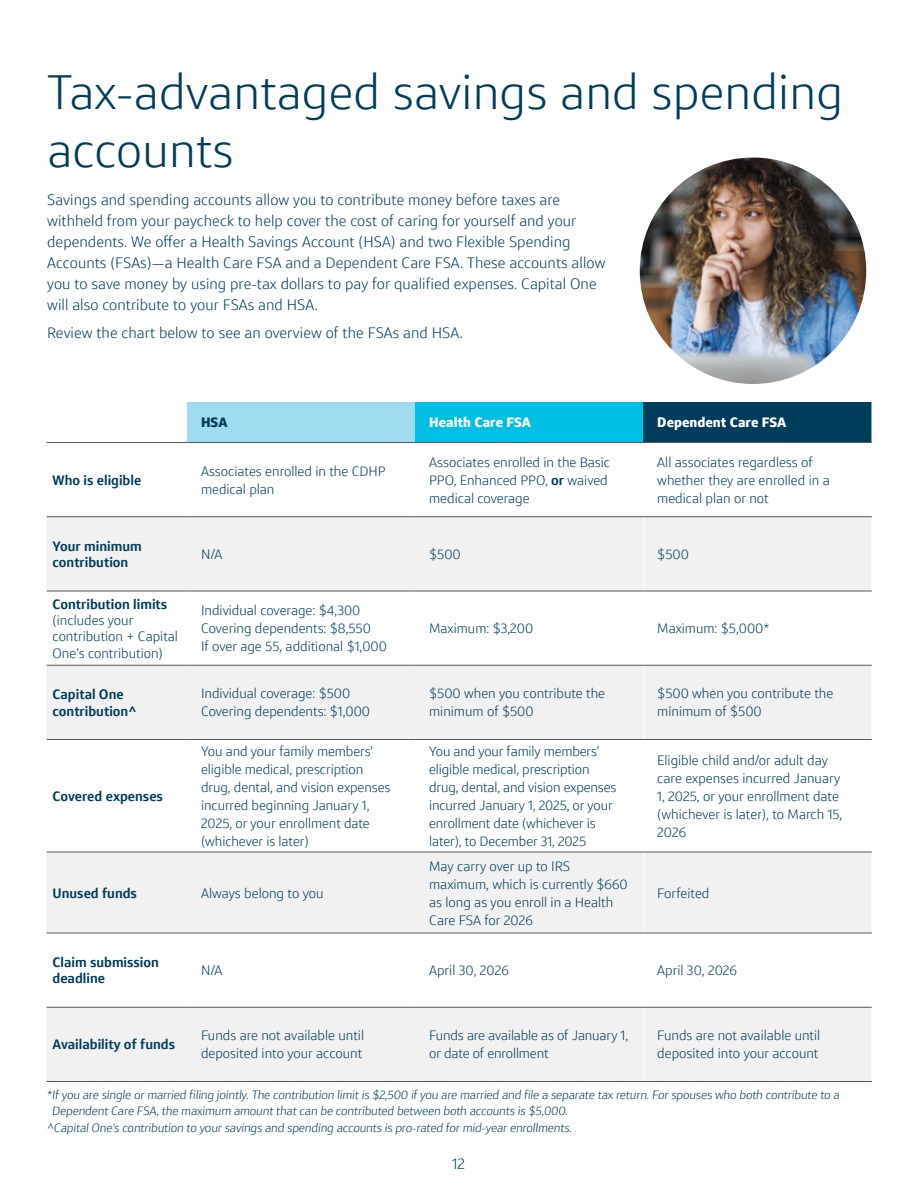
<style>
.page{position:relative;width:918px;height:1188px;background:#fff}
.page>*{position:absolute;margin:0;border:0;box-sizing:border-box;transform-origin:0 0}
.t1{font:300 48px/57.6px "Optimist";letter-spacing:.005em;color:#013d5b}
.t2{font:300 15px/21px "Optimist";letter-spacing:.005em;color:#013d5b}
.t3{font:300 13.5px/18px "Optimist";color:#013d5b}
.t4{font:600 13.5px/16.2px "Optimist";color:#013d5b}
.t5{font:700 13.5px "Optimist";color:#fff}
.t6{font:700 13.5px "Optimist";color:#013d5b}
.t7{font:300 12px "Optimist";color:#013d5b}
.s1{font-weight:600}
</style>
<div class="page">
<div style="left:188px;top:402px;width:228px;height:40px;background:#9fdcf0"></div>
<div style="left:416px;top:402px;width:228px;height:40px;background:#00bfe4"></div>
<div style="left:644px;top:402px;width:228px;height:40px;background:#013d5b"></div>
<svg style="left:47px;top:517px;width:825px;height:564px;fill:#f1f1f1"></svg>
<hr style="left:47px;top:442px;width:141px;height:1px;background:#56565a">
<hr style="left:47px;top:516px;width:141px;height:1px;background:#56565a">
<hr style="left:47px;top:591px;width:141px;height:1px;background:#56565a">
<hr style="left:47px;top:665px;width:141px;height:1px;background:#56565a">
<hr style="left:47px;top:739px;width:141px;height:1px;background:#56565a">
<hr style="left:47px;top:852px;width:141px;height:1px;background:#56565a">
<hr style="left:47px;top:933px;width:141px;height:1px;background:#56565a">
<hr style="left:47px;top:1007px;width:141px;height:1px;background:#56565a">
<hr style="left:644px;top:517px;width:1px;height:74px;background:#fff">
<hr style="left:644px;top:591px;width:1px;height:74px;background:#fff">
<hr style="left:644px;top:665px;width:1px;height:74px;background:#fff">
<hr style="left:644px;top:740px;width:1px;height:112px;background:#fff">
<hr style="left:644px;top:852px;width:1px;height:81px;background:#fff">
<hr style="left:644px;top:933px;width:1px;height:74px;background:#fff">
<hr style="left:644px;top:1007px;width:1px;height:74px;background:#fff">
<hr style="left:188px;top:442px;width:228px;height:1px;background:#56565a">
<hr style="left:416px;top:442px;width:228px;height:1px;background:#56565a">
<hr style="left:644px;top:442px;width:228px;height:1px;background:#56565a">
<hr style="left:188px;top:516px;width:228px;height:1px;background:#56565a">
<hr style="left:416px;top:516px;width:228px;height:1px;background:#56565a">
<hr style="left:644px;top:516px;width:228px;height:1px;background:#56565a">
<hr style="left:188px;top:591px;width:228px;height:1px;background:#56565a">
<hr style="left:416px;top:591px;width:228px;height:1px;background:#56565a">
<hr style="left:644px;top:591px;width:228px;height:1px;background:#56565a">
<hr style="left:188px;top:665px;width:228px;height:1px;background:#56565a">
<hr style="left:416px;top:665px;width:228px;height:1px;background:#56565a">
<hr style="left:644px;top:665px;width:228px;height:1px;background:#56565a">
<hr style="left:188px;top:739px;width:228px;height:1px;background:#56565a">
<hr style="left:416px;top:739px;width:228px;height:1px;background:#56565a">
<hr style="left:644px;top:739px;width:228px;height:1px;background:#56565a">
<hr style="left:188px;top:852px;width:228px;height:1px;background:#56565a">
<hr style="left:416px;top:852px;width:228px;height:1px;background:#56565a">
<hr style="left:644px;top:852px;width:228px;height:1px;background:#56565a">
<hr style="left:188px;top:933px;width:228px;height:1px;background:#56565a">
<hr style="left:416px;top:933px;width:228px;height:1px;background:#56565a">
<hr style="left:644px;top:933px;width:228px;height:1px;background:#56565a">
<hr style="left:188px;top:1007px;width:228px;height:1px;background:#56565a">
<hr style="left:416px;top:1007px;width:228px;height:1px;background:#56565a">
<hr style="left:644px;top:1007px;width:228px;height:1px;background:#56565a">
<hr style="left:47px;top:1081px;width:141px;height:1px;background:#56565a">
<hr style="left:188px;top:1081px;width:228px;height:1px;background:#56565a">
<hr style="left:416px;top:1081px;width:228px;height:1px;background:#56565a">
<hr style="left:644px;top:1081px;width:228px;height:1px;background:#56565a">
<img style="left:640px;top:158px;width:226px;height:226px;border-radius:113px">
<h1 class="t1" style="left:47px;top:64px;width:797px">Tax-advantaged savings and spending accounts</h1>
<p class="t2" style="left:47px;top:189px;width:560px">Savings and spending accounts allow you to contribute money before taxes are withheld from your paycheck to help cover the cost of caring for yourself and your dependents. We offer a Health Savings Account (HSA) and two Flexible Spending Accounts (FSAs)—a Health Care FSA and a Dependent Care FSA. These accounts allow you to save money by using pre-tax dollars to pay for qualified expenses. Capital One will also contribute to your FSAs and HSA.</p>
<p class="t2" style="left:47px;top:322px;width:417px">Review the chart below to see an overview of the FSAs and HSA.</p>
<p class="t6" style="left:201px;top:415px;width:28px">HSA</p>
<p class="t5" style="left:429px;top:415px;width:103px">Health Care FSA</p>
<p class="t5" style="left:657px;top:415px;width:131px">Dependent Care FSA</p>
<p class="t4" style="left:53px;top:472px;width:90px">Who is eligible</p>
<p class="t3" style="left:201px;top:462px;width:186px">Associates enrolled in the CDHP medical plan</p>
<p class="t3" style="left:429px;top:453px;width:182px">Associates enrolled in the Basic<br>PPO, Enhanced PPO, <span class="s1">or</span> waived medical coverage</p>
<p class="t3" style="left:657px;top:453px;width:174px">All associates regardless of whether they are enrolled in a medical plan or not</p>
<p class="t4" style="left:53px;top:538px;width:91px">Your minimum contribution</p>
<p class="t3" style="left:201px;top:545px;width:23px">N/A</p>
<p class="t3" style="left:429px;top:545px;width:33px">$500</p>
<p class="t3" style="left:657px;top:545px;width:33px">$500</p>
<p class="t4" style="left:53px;top:596px;width:116px">Contribution limits</p>
<p class="t3" style="left:53px;top:612px;width:127px;line-height:16.2px">(includes your contribution + Capital<br>One’s contribution)</p>
<p class="t3" style="left:201px;top:602px;width:187px">Individual coverage: $4,300<br>Covering dependents: $8,550<br>If over age 55, additional $1,000</p>
<p class="t3" style="left:429px;top:620px;width:106px">Maximum: $3,200</p>
<p class="t3" style="left:657px;top:620px;width:114px">Maximum: $5,000*</p>
<p class="t4" style="left:53px;top:687px;width:85px">Capital One contribution^</p>
<p class="t3" style="left:201px;top:685px;width:170px">Individual coverage: $500<br>Covering dependents: $1,000</p>
<p class="t3" style="left:429px;top:685px;width:177px">$500 when you contribute the minimum of $500</p>
<p class="t3" style="left:657px;top:685px;width:177px">$500 when you contribute the minimum of $500</p>
<p class="t4" style="left:53px;top:788px;width:112px">Covered expenses</p>
<p class="t3" style="left:201px;top:742px;width:191px">You and your family members’ eligible medical, prescription drug, dental, and vision expenses incurred beginning January 1,<br>2025, or your enrollment date (whichever is later)</p>
<p class="t3" style="left:429px;top:742px;width:189px">You and your family members’ eligible medical, prescription drug, dental, and vision expenses incurred January 1, 2025, or your enrollment date (whichever is later), to December 31, 2025</p>
<p class="t3" style="left:657px;top:751px;width:187px">Eligible child and/or adult day care expenses incurred January<br>1, 2025, or your enrollment date (whichever is later), to March 15,<br>2026</p>
<p class="t4" style="left:53px;top:885px;width:86px">Unused funds</p>
<p class="t3" style="left:201px;top:884px;width:124px">Always belong to you</p>
<p class="t3" style="left:429px;top:857px;width:200px">May carry over up to IRS maximum, which is currently $660 as long as you enroll in a Health<br>Care FSA for 2026</p>
<p class="t3" style="left:657px;top:884px;width:54px">Forfeited</p>
<p class="t4" style="left:53px;top:954px;width:108px">Claim submission deadline</p>
<p class="t3" style="left:201px;top:961px;width:23px">N/A</p>
<p class="t3" style="left:429px;top:961px;width:81px">April 30, 2026</p>
<p class="t3" style="left:657px;top:961px;width:81px">April 30, 2026</p>
<p class="t4" style="left:53px;top:1037px;width:124px">Availability of funds</p>
<p class="t3" style="left:201px;top:1027px;width:165px">Funds are not available until deposited into your account</p>
<p class="t3" style="left:429px;top:1027px;width:200px">Funds are available as of January 1, or date of enrollment</p>
<p class="t3" style="left:657px;top:1027px;width:165px">Funds are not available until deposited into your account</p>
<p class="t7" style="left:47px;top:1088px;width:797px">*Ifyou are single ormarried filing jointly.The contribution limitis $2,500 ifyou are married and file a separate tax return.Forspouses who both contribute to a</p>
<p class="t7" style="left:52px;top:1104px;width:520px">DependentCare FSA,the maximum amountthatcan be contributed between both accounts is $5,000.</p>
<p class="t7" style="left:47px;top:1121px;width:529px">^CapitalOne's contribution to yoursavings and spending accounts is pro-rated formid-yearenrollments.</p>
<p class="t2" style="left:452px;top:1153px;width:14px">12</p>
</div>
